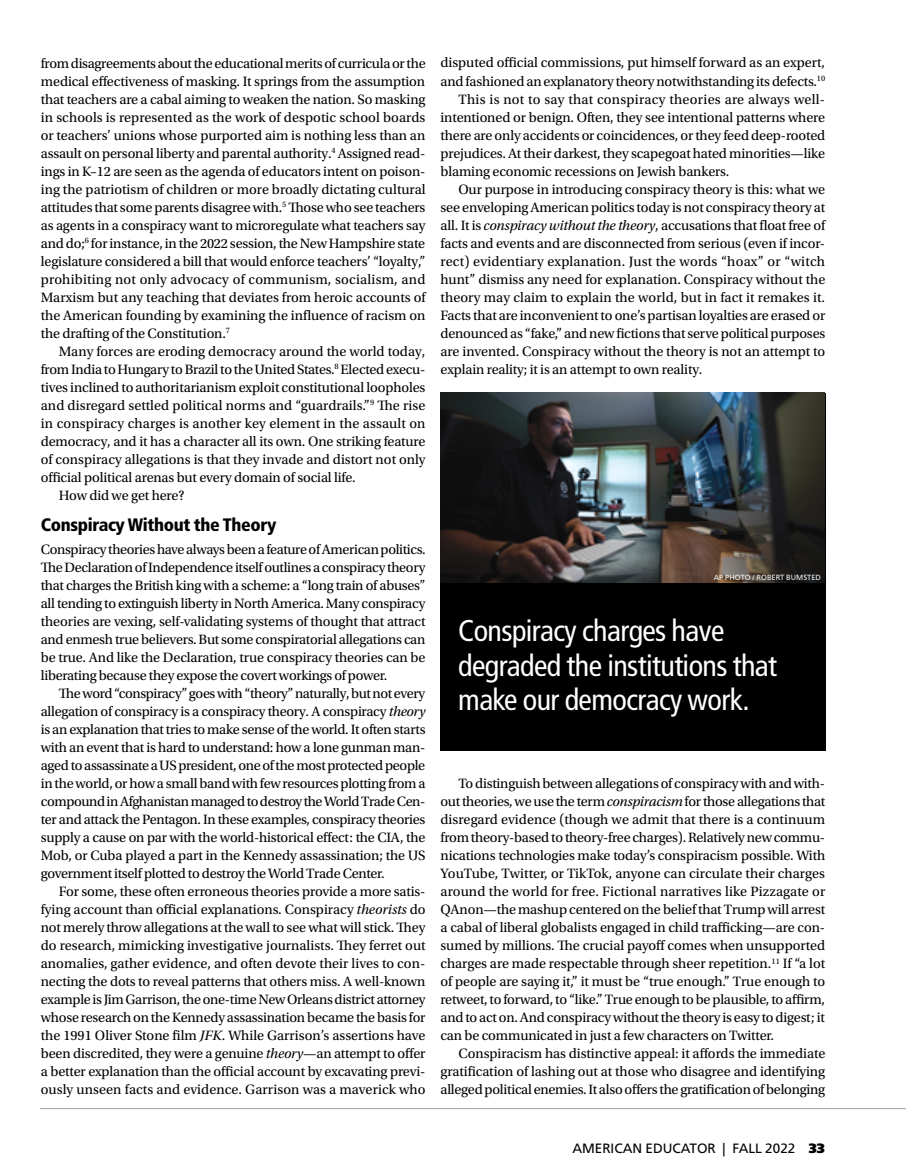
<style>
.page{position:relative;width:906px;height:1176px;background:#fff}
.page>*{position:absolute;margin:0;border:0;box-sizing:border-box;transform-origin:0 0}
.t1{font:condensed 30px/34.5px "Frutiger LT Std";letter-spacing:-.02em;color:#fff}
.t2{font:900 condensed 18px "Frutiger LT Std";letter-spacing:-.02em;color:#000}
.t3{font:14.25px/18px "Utopia Std";letter-spacing:-.01em;color:#000;text-align:justify}
.t4{font:14.25px "Utopia Std";letter-spacing:.015em;color:#000}
.t5{font:14.25px "Utopia Std";letter-spacing:.01em;color:#000}
.t6{font:13.5px "Frutiger LT Std";color:#000}
.t7{font:7.5px "Frutiger LT Std";color:#fff}
.s1{font-style:italic}
.s2{font-weight:900}
</style>
<div class="page">
<hr style="left:40px;top:1107px;width:865px;height:1px;background:#9fa1a4">
<div style="left:440px;top:393px;width:385px;height:357px;background:#000"></div>
<img style="left:440px;top:393px;width:384px;height:189px">
<p class="t3" style="left:41px;top:54px;width:386px">from disagreements about the educational merits of curricula or the medical effectiveness of masking. It springs from the assumption that teachers are a cabal aiming to weaken the nation. So masking in schools is represented as the work of despotic school boards or teachers’ unions whose purported aim is nothing less than an assault on personal liberty and parental authority.<sup>4</sup> Assigned read&shy;ings in K–12 are seen as the agenda of educators intent on poison&shy;ing the patriotism of children or more broadly dictating cultural attitudes that some parents disagree with.<sup>5</sup> Those who see teachers as agents in a conspiracy want to microregulate what teachers say and do;<sup>6</sup> for instance, in the 2022 session, the New Hampshire state legislature considered a bill that would enforce teachers’ “loyalty,” prohibiting not only advocacy of communism, socialism, and Marxism but any teaching that deviates from heroic accounts of the American founding by examining the influence of racism on the drafting of the Constitution.<sup>7</sup></p>
<p class="t3" style="left:59px;top:342px;width:368px">Many forces are eroding democracy around the world today,</p>
<p class="t3" style="left:41px;top:360px;width:386px">from India to Hungary to Brazil to the United States.<sup>8</sup> Elected execu-</p>
<p class="t3" style="left:41px;top:378px;width:386px">tives inclined to authoritarianism exploit constitutional loopholes</p>
<p class="t3" style="left:41px;top:396px;width:386px">and disregard settled political norms and “guardrails.”<sup>9</sup> The rise</p>
<p class="t5" style="left:41px;top:415px;width:386px">in conspiracy charges is another key element in the assault on</p>
<p class="t3" style="left:41px;top:432px;width:386px">democracy, and it has a character all its own. One striking feature</p>
<p class="t3" style="left:41px;top:450px;width:386px">of conspiracy allegations is that they invade and distort not only</p>
<p class="t3" style="left:41px;top:468px;width:316px">official political arenas but every domain of social life.</p>
<p class="t3" style="left:59px;top:486px;width:127px">How did we get here?</p>
<p class="t2" style="left:41px;top:514px;width:237px">Conspiracy Without the Theory</p>
<p class="t3" style="left:41px;top:540px;width:386px">Conspiracy theories have always been a feature of American politics.<br>The Declaration of Independence itself outlines a conspiracy theory that charges the British king with a scheme: a “long train of abuses” all tending to extinguish liberty in North America. Many conspiracy theories are vexing, self-validating systems of thought that attract and enmesh true believers. But some conspiratorial allegations can be true. And like the Declaration, true conspiracy theories can be liberating because they expose the covert workings of power.</p>
<p class="t3" style="left:41px;top:684px;width:386px;text-indent:18px">The word “conspiracy” goes with “theory” naturally, but not every allegation of conspiracy is a conspiracy theory. A conspiracy <span class="s1">theory </span>is an explanation that tries to make sense of the world. It often starts with an event that is hard to understand: how a lone gunman man&shy;aged to assassinate a US president, one of the most protected people in the world, or how a small band with few resources plotting from a compound in Afghanistan managed to destroy the World Trade Cen&shy;ter and attack the Pentagon. In these examples, conspiracy theories supply a cause on par with the world-historical effect: the CIA, the Mob, or Cuba played a part in the Kennedy assassination; the US government itself plotted to destroy the World Trade Center.</p>
<p class="t3" style="left:41px;top:882px;width:386px;text-indent:18px">For some, these often erroneous theories provide a more satis&shy;fying account than official explanations. Conspiracy <span class="s1">theorists</span> do not merely throw allegations at the wall to see what will stick. They do research, mimicking investigative journalists. They ferret out anomalies, gather evidence, and often devote their lives to con&shy;necting the dots to reveal patterns that others miss. A well-known example is Jim Garrison, the one-time New Orleans district attorney whose research on the Kennedy assassination became the basis for the 1991 Oliver Stone film <span class="s1">JFK</span>. While Garrison’s assertions have been discredited, they were a genuine <span class="s1">theory</span>—an attempt to offer a better explanation than the official account by excavating previ&shy;ously unseen facts and evidence. Garrison was a maverick who</p>
<p class="t3" style="left:440px;top:54px;width:386px">disputed official commissions, put himself forward as an expert,</p>
<p class="t3" style="left:440px;top:72px;width:386px">and fashioned an explanatory theory notwithstanding its defects.<sup>10</sup></p>
<p class="t4" style="left:458px;top:91px;width:368px">This is not to say that conspiracy theories are always well-</p>
<p class="t3" style="left:440px;top:108px;width:386px">intentioned or benign. Often, they see intentional patterns where</p>
<p class="t3" style="left:440px;top:126px;width:386px">there are only accidents or coincidences, or they feed deep-rooted</p>
<p class="t3" style="left:440px;top:144px;width:386px">prejudices. At their darkest, they scapegoat hated minorities—like</p>
<p class="t3" style="left:440px;top:162px;width:290px">blaming economic recessions on Jewish bankers.</p>
<p class="t3" style="left:458px;top:180px;width:368px">Our purpose in introducing conspiracy theory is this: what we</p>
<p class="t3" style="left:440px;top:198px;width:386px">see enveloping American politics today is not conspiracy theory at</p>
<p class="t3" style="left:440px;top:216px;width:386px">all. It is <span class="s1">conspiracy without the theory</span>, accusations that float free of</p>
<p class="t3" style="left:440px;top:234px;width:386px">facts and events and are disconnected from serious (even if incor-</p>
<p class="t4" style="left:440px;top:253px;width:386px">rect) evidentiary explanation. Just the words “hoax” or “witch</p>
<p class="t3" style="left:440px;top:270px;width:386px">hunt” dismiss any need for explanation. Conspiracy without the</p>
<p class="t3" style="left:440px;top:288px;width:386px">theory may claim to explain the world, but in fact it remakes it.</p>
<p class="t3" style="left:440px;top:306px;width:386px">Facts that are inconvenient to one’s partisan loyalties are erased or</p>
<p class="t3" style="left:440px;top:324px;width:386px">denounced as “fake,” and new fictions that serve political purposes</p>
<p class="t3" style="left:440px;top:342px;width:386px">are invented. Conspiracy without the theory is not an attempt to</p>
<p class="t3" style="left:440px;top:360px;width:263px">explain reality; it is an attempt to own reality.</p>
<p class="t7" style="left:713px;top:572px;width:108px">AP PHOTO / ROBERT BUMSTED</p>
<h1 class="t1" style="left:458px;top:613px;width:320px">Conspiracy charges have degraded the institutions that make our democracy work.</h1>
<p class="t3" style="left:440px;top:774px;width:386px;text-indent:18px">To distinguish between allegations of conspiracy with and with&shy;out theories, we use the term <span class="s1">conspiracism</span> for those allegations that disregard evidence (though we admit that there is a continuum from theory-based to theory-free charges). Relatively new commu&shy;nications technologies make today’s conspiracism possible. With YouTube, Twitter, or TikTok, anyone can circulate their charges around the world for free. Fictional narratives like Pizzagate or QAnon—the mashup centered on the belief that Trump will arrest a cabal of liberal globalists engaged in child trafficking—are con&shy;sumed by millions. The crucial payoff comes when unsupported charges are made respectable through sheer repetition.<sup>11</sup> If “a lot of people are saying it,” it must be “true enough.” True enough to retweet, to forward, to “like.” True enough to be plausible, to affirm, and to act on. And conspiracy without the theory is easy to digest; it can be communicated in just a few characters on Twitter.</p>
<p class="t3" style="left:440px;top:1044px;width:386px;text-indent:18px">Conspiracism has distinctive appeal: it affords the immediate gratification of lashing out at those who disagree and identifying alleged political enemies. It also offers the gratification of belonging</p>
<p class="t6" style="left:572px;top:1139px;width:254px">AMERICAN EDUCATOR | FALL 2022 <span class="s2">33</span></p>
</div>
